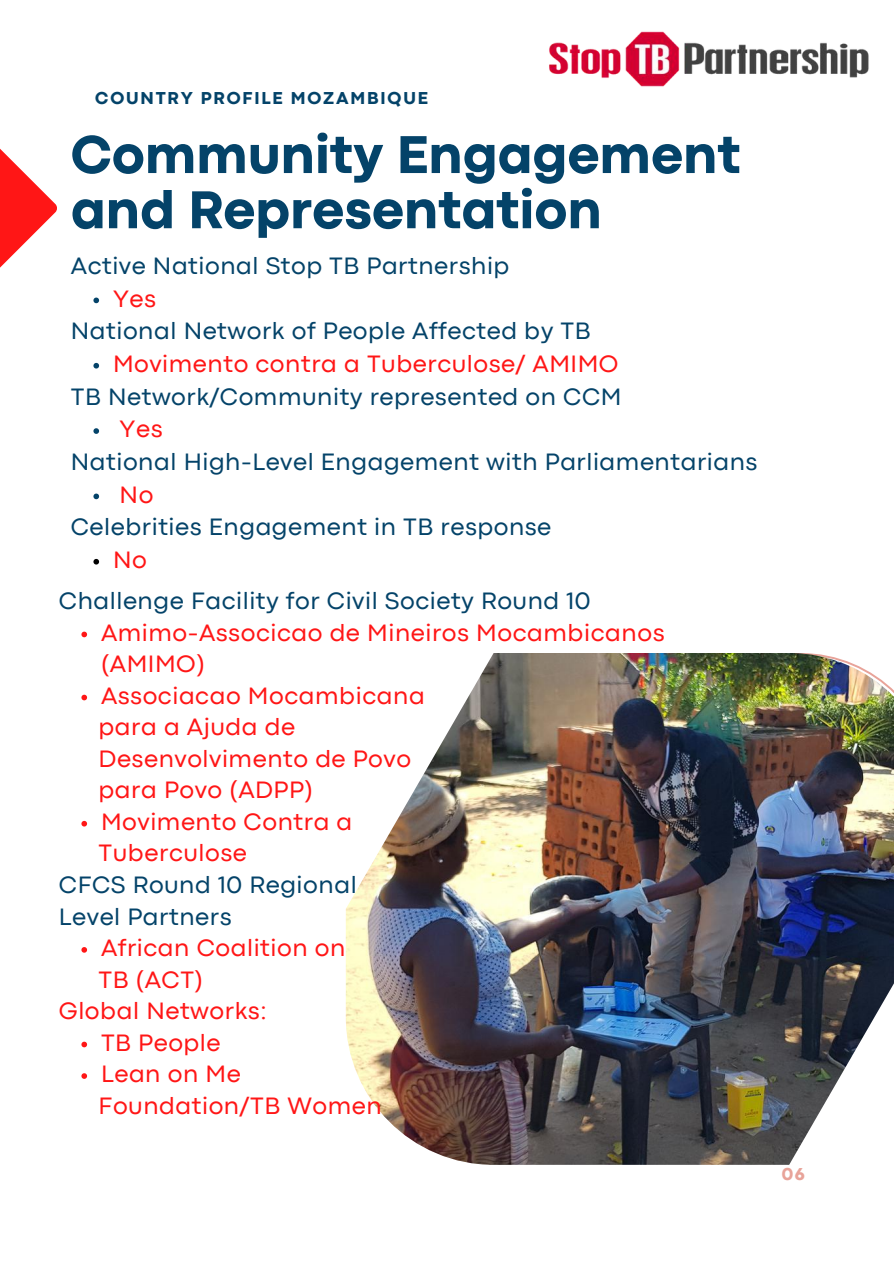
<style>
.page{position:relative;width:894px;height:1264px;background:#fff}
.page>*{position:absolute;margin:0;border:0;box-sizing:border-box;transform-origin:0 0}
.t1{font:800 55.5px/55.2px "Codec Pro";color:#044369}
.t2{font:24.75px/31.5px "Codec Pro";letter-spacing:.02em;color:#ff1616}
.t3{font:24.75px/31.5px "Codec Pro";letter-spacing:.02em;color:#044369}
.t4{font:800 18px "Codec Pro";letter-spacing:.1em;color:#044369}
.t5{font:800 18px "Codec Pro";color:#e8a399}
</style>
<div class="page">
<svg style="left:0;top:148px;width:57px;height:120px"></svg>
<img style="left:346px;top:653px;width:547px;height:511px">
<img style="left:549px;top:31px;width:320px;height:56px">
<svg style="left:93px;top:297px;width:6px;height:6px"></svg>
<svg style="left:93px;top:363px;width:6px;height:5px"></svg>
<svg style="left:93px;top:428px;width:6px;height:6px"></svg>
<svg style="left:93px;top:493px;width:6px;height:6px"></svg>
<svg style="left:93px;top:559px;width:6px;height:5px"></svg>
<svg style="left:81px;top:631px;width:6px;height:6px"></svg>
<svg style="left:81px;top:694px;width:6px;height:6px"></svg>
<svg style="left:81px;top:820px;width:6px;height:6px"></svg>
<svg style="left:81px;top:947px;width:6px;height:5px"></svg>
<svg style="left:81px;top:1041px;width:6px;height:6px"></svg>
<svg style="left:81px;top:1073px;width:6px;height:5px"></svg>
<p class="t4" style="left:95px;top:92px;width:334px">COUNTRY PROFILE MOZAMBIQUE</p>
<h1 class="t1" style="left:71px;top:131px;width:671px">Community Engagement and Representation</h1>
<p class="t3" style="left:71px;top:252px;width:440px">Active National Stop TB Partnership</p>
<p class="t2" style="left:113px;top:284px;width:44px">Yes</p>
<p class="t3" style="left:71px;top:317px;width:521px">National Network of People Affected by TB</p>
<p class="t2" style="left:113px;top:350px;width:507px">Movimento contra a Tuberculose/ AMIMO</p>
<p class="t3" style="left:71px;top:382px;width:552px">TB Network/Community represented on CCM</p>
<p class="t2" style="left:120px;top:415px;width:44px">Yes</p>
<p class="t3" style="left:71px;top:448px;width:688px">National High-Level Engagement with Parliamentarians</p>
<p class="t2" style="left:120px;top:480px;width:35px">No</p>
<p class="t3" style="left:71px;top:513px;width:482px">Celebrities Engagement in TB response</p>
<p class="t2" style="left:113px;top:545px;width:35px">No</p>
<p class="t3" style="left:59px;top:587px;width:533px">Challenge Facility for Civil Society Round 10</p>
<p class="t2" style="left:101px;top:618px;width:565px">Amimo-Associcao de Mineiros Mocambicanos (AMIMO)<br>Associacao Mocambicana</p>
<p class="t2" style="left:99px;top:713px;width:314px">para a Ajuda de<br>Desenvolvimento de Povo para Povo (ADPP)</p>
<p class="t2" style="left:101px;top:807px;width:253px">Movimento Contra a</p>
<p class="t2" style="left:99px;top:839px;width:150px">Tuberculose</p>
<p class="t3" style="left:59px;top:870px;width:299px">CFCS Round 10 Regional<br>Level Partners</p>
<p class="t2" style="left:101px;top:933px;width:246px">African Coalition on</p>
<p class="t2" style="left:59px;top:965px;width:209px;text-indent:40px">TB (ACT)<br>Global Networks:</p>
<p class="t2" style="left:101px;top:1028px;width:141px">TB People<br>Lean on Me</p>
<p class="t2" style="left:99px;top:1091px;width:284px">Foundation/TB Women</p>
<p class="t5" style="left:781px;top:1167px;width:25px">06</p>
</div>
